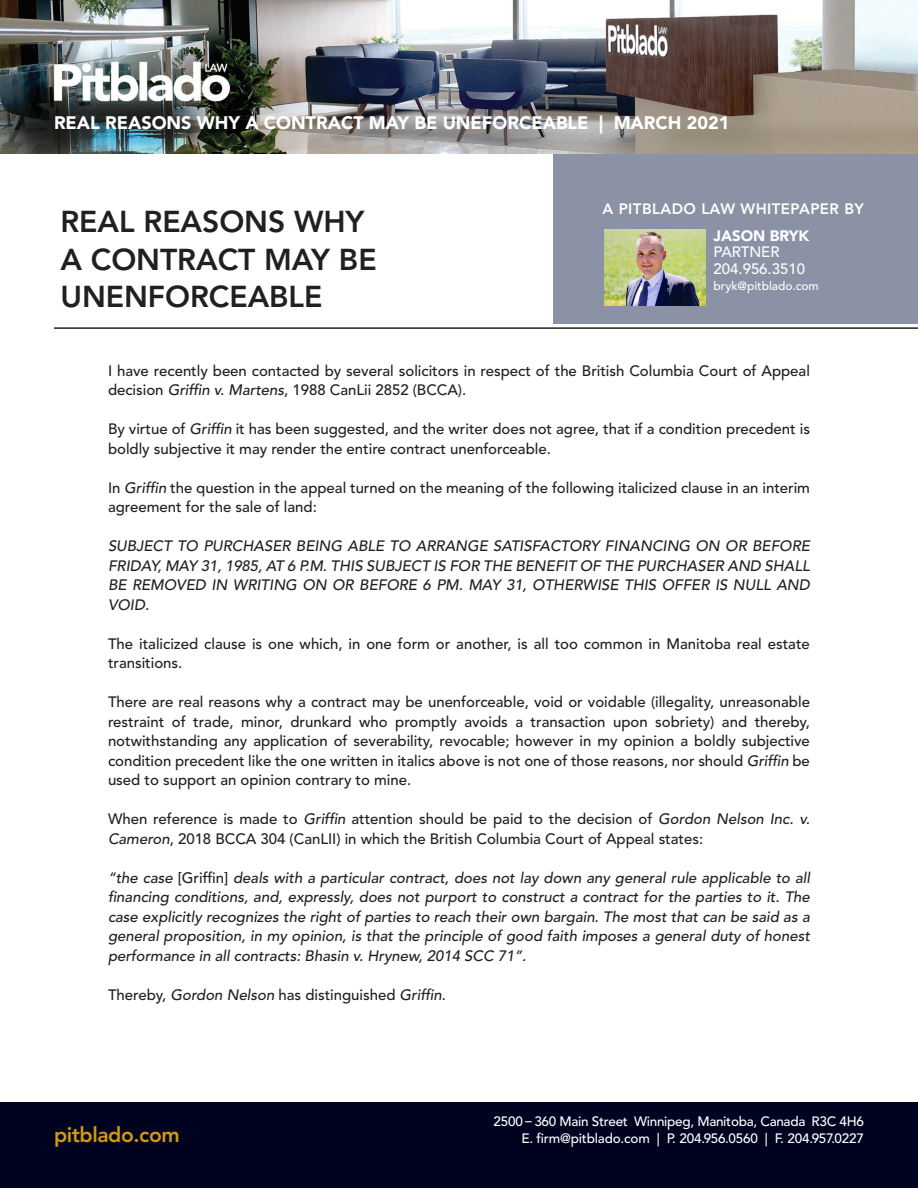
<style>
.page{position:relative;width:918px;height:1188px;background:#fff}
.page>*{position:absolute;margin:0;border:0;box-sizing:border-box;transform-origin:0 0}
.t1{font:800 30px/37.5px "Avenir LT Std";color:#231f20}
.t2{font:800 21px "Avenir LT Std";letter-spacing:-.02em;color:#d3990e}
.t3{font:900 18px "Avenir LT Std";color:#fff}
.t4{font:500 15px/19.5px "Avenir LT Std";color:#231f20}
.t5{font:italic 500 15px/19.5px "Avenir LT Std";color:#231f20;text-align:justify}
.t6{font:800 15px "Avenir LT Std";letter-spacing:.03em;color:#fff}
.t7{font:500 15px "Avenir LT Std";color:#fff}
.t8{font:900 15px "Avenir LT Std";color:#fff}
.t9{font:500 13.5px "Avenir LT Std";letter-spacing:-.02em;color:#fff}
.t10{font:500 12px "Avenir LT Std";color:#fff}
.s1{font-style:italic}
.s2{font-style:normal}
</style>
<div class="page">
<div style="left:554px;top:0;width:364px;height:324px;background:#8b92a5"></div>
<img style="left:0;top:0;width:918px;height:153px">
<div style="left:0;top:1103px;width:918px;height:85px;background:#000320"></div>
<hr style="left:54px;top:327px;width:864px;height:2px;background:#231f20">
<img style="left:604px;top:230px;width:102px;height:75px">
<p class="t3" style="left:54px;top:112px;width:677px">REAL REASONS WHY A CONTRACT MAY BE UNEFORCEABLE | MARCH 2021</p>
<p class="t1" style="left:60px;top:203px;width:318px">REAL REASONS WHY<br>A CONTRACT MAY BE<br>UNENFORCEABLE</p>
<p class="t6" style="left:603px;top:200px;width:263px">A PITBLADO LAW WHITEPAPER BY</p>
<p class="t8" style="left:714px;top:227px;width:97px">JASON BRYK</p>
<p class="t7" style="left:714px;top:243px;width:67px">PARTNER</p>
<p class="t7" style="left:714px;top:260px;width:93px">204.956.3510</p>
<p class="t10" style="left:714px;top:279px;width:107px">bryk@pitblado.com</p>
<p class="t4" style="left:108px;top:361px;width:703px">I have recently been contacted by several solicitors in respect of the British Columbia Court of Appeal decision <span class="s1">Griffin v. Martens</span>, 1988 CanLii 2852 (BCCA).</p>
<p class="t4" style="left:108px;top:420px;width:703px">By virtue of <span class="s1">Griffin</span> it has been suggested, and the writer does not agree, that if a condition precedent is boldly subjective it may render the entire contract unenforceable.</p>
<p class="t4" style="left:108px;top:478px;width:704px">In <span class="s1">Griffin</span> the question in the appeal turned on the meaning of the following italicized clause in an interim agreement for the sale of land:</p>
<p class="t5" style="left:108px;top:537px;width:704px">SUBJECT TO PURCHASER BEING ABLE TO ARRANGE SATISFACTORY FINANCING ON OR BEFORE FRIDAY, MAY 31, 1985, AT 6 P.M. THIS SUBJECT IS FOR THE BENEFIT OF THE PURCHASER AND SHALL BE REMOVED IN WRITING ON OR BEFORE 6 PM. MAY 31, OTHERWISE THIS OFFER IS NULL AND VOID.</p>
<p class="t4" style="left:108px;top:634px;width:703px">The italicized clause is one which, in one form or another, is all too common in Manitoba real estate transitions.</p>
<p class="t4" style="left:108px;top:693px;width:704px;text-align:justify">There are real reasons why a contract may be unenforceable, void or voidable (illegality, unreasonable restraint of trade, minor, drunkard who promptly avoids a transaction upon sobriety) and thereby, notwithstanding any application of severability, revocable; however in my opinion a boldly subjective condition precedent like the one written in italics above is not one of those reasons, nor should <span class="s1">Griffin</span> be used to support an opinion contrary to mine.</p>
<p class="t4" style="left:108px;top:810px;width:703px">When reference is made to <span class="s1">Griffin</span> attention should be paid to the decision of <span class="s1">Gordon Nelson Inc. v.<br>Cameron</span>, 2018 BCCA 304 (CanLII) in which the British Columbia Court of Appeal states:</p>
<p class="t5" style="left:108px;top:868px;width:704px">“the case <span class="s2">[Griffin]</span> deals with a particular contract, does not lay down any general rule applicable to all financing conditions, and, expressly, does not purport to construct a contract for the parties to it. The case explicitly recognizes the right of parties to reach their own bargain. The most that can be said as a general proposition, in my opinion, is that the principle of good faith imposes a general duty of honest performance in all contracts: Bhasin v. Hrynew, 2014 SCC 71”.</p>
<p class="t4" style="left:108px;top:985px;width:339px">Thereby, <span class="s1">Gordon Nelson</span> has distinguished <span class="s1">Griffin</span>.</p>
<p class="t9" style="left:494px;top:1114px;width:372px">2500 – 360 Main Street Winnipeg, Manitoba, Canada R3C 4H6</p>
<p class="t2" style="left:54px;top:1122px;width:127px">pitblado.com</p>
<p class="t9" style="left:521px;top:1130px;width:344px">E. firm@pitblado.com | P. 204.956.0560 | F. 204.957.0227</p>
</div>
